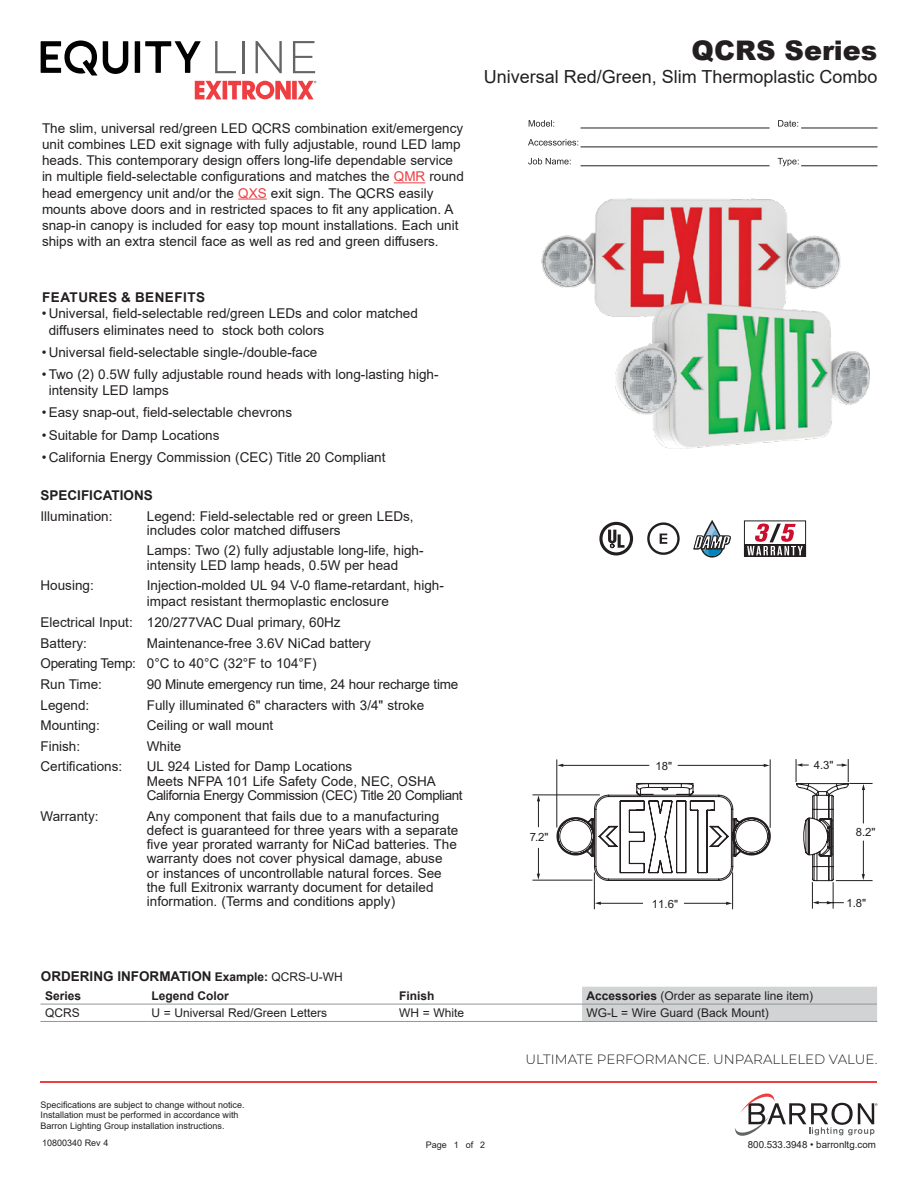
<style>
.page{position:relative;width:918px;height:1188px;background:#fff}
.page>*{position:absolute;margin:0;border:0;box-sizing:border-box;transform-origin:0 0}
.t1{font:900 27px "Arial";color:#231f20}
.t2{font:18px "Arial";color:#231f20}
.t3{font:13.5px/16.2px "Arial";color:#231f20}
.t4{font:700 13.5px "Arial";color:#231f20}
.t5{font:13.5px "Arial";letter-spacing:-.02em;color:#231f20}
.t6{font:300 13.5px "Montserrat";color:#231f20}
.t7{font:700 13.5px "Arial";letter-spacing:.035em;color:#231f20}
.t8{font:12px "Arial";color:#231f20}
.t9{font:700 12px "Arial";color:#231f20}
.t10{font:11.4px "Arial";color:#231f20}
.t11{font:9.75px "Arial";color:#231f20}
.t12{font:9px/10.8px "Arial";color:#231f20}
.s1{color:#ef3e42}
.s2{font-size:12px}
.s3{font-weight:400;font-size:12px}
.s4{font-weight:700}
</style>
<div class="page">
<hr style="left:40px;top:1081px;width:838px;height:2px;background:#ef3e42">
<svg style="left:735px;top:1093px;width:143px;height:43px"></svg>
<svg style="left:778px;top:158px;width:21px;height:8px"></svg>
<svg style="left:528px;top:158px;width:43px;height:6px"></svg>
<svg style="left:528px;top:139px;width:50px;height:7px"></svg>
<svg style="left:778px;top:120px;width:20px;height:7px"></svg>
<svg style="left:529px;top:120px;width:25px;height:7px"></svg>
<hr style="left:581px;top:128px;width:189px;height:1px;background:#231f20">
<hr style="left:581px;top:147px;width:297px;height:1px;background:#231f20">
<hr style="left:581px;top:166px;width:189px;height:1px;background:#231f20">
<hr style="left:801px;top:128px;width:77px;height:1px;background:#231f20">
<hr style="left:801px;top:166px;width:77px;height:1px;background:#231f20">
<svg style="left:195px;top:81px;width:121px;height:18px"></svg>
<svg style="left:215px;top:41px;width:21px;height:32px"></svg>
<hr style="left:242px;top:41px;width:2px;height:32px;background:#636466">
<svg style="left:256px;top:41px;width:26px;height:32px"></svg>
<svg style="left:293px;top:41px;width:22px;height:32px"></svg>
<svg style="left:41px;top:41px;width:56px;height:35px"></svg>
<svg style="left:103px;top:41px;width:25px;height:33px"></svg>
<div style="left:135px;top:41px;width:5px;height:32px;background:#010101"></div>
<svg style="left:145px;top:41px;width:56px;height:32px"></svg>
<hr style="left:394px;top:182px;width:31px;height:1px;background:#ef3e42">
<svg style="left:238px;top:199px;width:29px;height:1px"></svg>
<svg style="left:556px;top:783px;width:215px;height:98px"></svg>
<svg style="left:537px;top:848px;width:3px;height:32px"></svg>
<hr style="left:532px;top:880px;width:60px;height:1px;background:#231f20">
<svg style="left:537px;top:796px;width:3px;height:31px"></svg>
<hr style="left:532px;top:795px;width:68px;height:1px;background:#231f20">
<hr style="left:562px;top:765px;width:87px;height:1px;background:#231f20">
<svg style="left:558px;top:764px;width:5px;height:3px"></svg>
<hr style="left:557px;top:759px;width:1px;height:68px;background:#231f20">
<hr style="left:678px;top:765px;width:87px;height:1px;background:#231f20">
<svg style="left:764px;top:764px;width:6px;height:3px"></svg>
<hr style="left:770px;top:759px;width:1px;height:69px;background:#231f20">
<hr style="left:600px;top:903px;width:43px;height:1px;background:#231f20">
<svg style="left:595px;top:902px;width:6px;height:3px"></svg>
<hr style="left:594px;top:872px;width:1px;height:37px;background:#231f20">
<hr style="left:684px;top:903px;width:43px;height:1px;background:#231f20">
<svg style="left:726px;top:902px;width:6px;height:3px"></svg>
<hr style="left:732px;top:872px;width:1px;height:37px;background:#231f20">
<svg style="left:796px;top:759px;width:77px;height:150px"></svg>
<div style="left:582px;top:987px;width:295px;height:34px;background:#d1d3d4"></div>
<hr style="left:40px;top:1004px;width:107px;height:1px;background:#939598">
<hr style="left:147px;top:1004px;width:248px;height:1px;background:#939598">
<hr style="left:395px;top:1004px;width:187px;height:1px;background:#939598">
<hr style="left:582px;top:1004px;width:295px;height:1px;background:#939598">
<hr style="left:40px;top:1021px;width:107px;height:1px;background:#939598">
<hr style="left:147px;top:1021px;width:248px;height:1px;background:#939598">
<hr style="left:395px;top:1021px;width:187px;height:1px;background:#939598">
<hr style="left:582px;top:1021px;width:295px;height:1px;background:#939598">
<img style="left:541px;top:198px;width:329px;height:251px">
<svg style="left:599px;top:522px;width:34px;height:34px"></svg>
<div style="left:744px;top:544px;width:62px;height:12px;background:#231f20"></div>
<div style="left:744px;top:520px;width:62px;height:37px;border:1px solid #231f20"></div>
<svg style="left:747px;top:524px;width:56px;height:31px"></svg>
<svg style="left:647px;top:522px;width:33px;height:33px"></svg>
<svg style="left:694px;top:520px;width:36px;height:38px"></svg>
<p class="t3" style="left:42px;top:120px;width:423px">The slim, universal red/green LED QCRS combination exit/emergency unit combines LED exit signage with fully adjustable, round LED lamp heads. This contemporary design offers long-life dependable service in multiple field-selectable configurations and matches the <span class="s1">QMR</span> round head emergency unit and/or the <span class="s1">QXS</span> exit sign. The QCRS easily mounts above doors and in restricted spaces to fit any application. A snap-in canopy is included for easy top mount installations. Each unit ships with an extra stencil face as well as red and green diffusers.</p>
<p class="t7" style="left:42px;top:288px;width:164px">FEATURES &amp; BENEFITS</p>
<p class="t3" style="left:49px;top:306px;width:371px;text-indent:-7px">• Universal, field-selectable red/green LEDs and color matched diffusers eliminates need to stock both colors</p>
<p class="t3" style="left:42px;top:344px;width:277px">• Universal field-selectable single-/double-face</p>
<p class="t3" style="left:49px;top:366px;width:391px;text-indent:-7px">•Two (2) 0.5W fully adjustable round heads with long-lasting high&shy;intensity LED lamps</p>
<p class="t3" style="left:42px;top:405px;width:252px">•Easy snap-out, field-selectable chevrons</p>
<p class="t3" style="left:42px;top:427px;width:179px">•Suitable for Damp Locations</p>
<p class="t3" style="left:42px;top:449px;width:345px">• California Energy Commission (CEC) Title 20 Compliant</p>
<p class="t4" style="left:40px;top:486px;width:114px">SPECIFICATIONS</p>
<p class="t3" style="left:40px;top:508px;width:74px">Illumination:</p>
<p class="t3" style="left:147px;top:509px;width:268px;line-height:14.2px">Legend: Field-selectable red or green LEDs, includes color matched diffusers</p>
<p class="t3" style="left:147px;top:543px;width:278px;line-height:14.2px">Lamps: Two (2) fully adjustable long-life, high&shy;intensity LED lamp heads, 0.5W per head</p>
<p class="t3" style="left:40px;top:577px;width:55px">Housing:</p>
<p class="t3" style="left:147px;top:577px;width:299px">Injection-molded UL 94 V-0 flame-retardant, high&shy;impact resistant thermoplastic enclosure</p>
<p class="t3" style="left:40px;top:612px;width:302px;line-height:20.7px">Electrical Input: 120/277VAC Dual primary, 60Hz<br>Battery:</p>
<p class="t3" style="left:40px;top:633px;width:332px;line-height:20.7px;text-indent:106px">Maintenance-free 3.6V NiCad battery<br>Operating Temp: 0°C to 40°C (32°F to 104°F)<br>Run Time:</p>
<p class="t5" style="left:147px;top:675px;width:313px">90 Minute emergency run time, 24 hour recharge time</p>
<p class="t3" style="left:40px;top:697px;width:50px">Legend:</p>
<p class="t3" style="left:147px;top:697px;width:279px">Fully illuminated 6" characters with 3/4" stroke</p>
<p class="t3" style="left:40px;top:717px;width:61px">Mounting:</p>
<p class="t3" style="left:147px;top:717px;width:128px">Ceiling or wall mount</p>
<p class="t3" style="left:40px;top:738px;width:41px">Finish:</p>
<p class="t3" style="left:147px;top:738px;width:36px">White</p>
<p class="t3" style="left:40px;top:759px;width:83px">Certifications:</p>
<p class="t3" style="left:147px;top:759px;width:317px;line-height:14.2px">UL 924 Listed for Damp Locations<br>Meets NFPA 101 Life Safety Code, NEC, OSHA<br>California Energy Commission (CEC) Title 20 Compliant</p>
<p class="t3" style="left:40px;top:808px;width:60px">Warranty:</p>
<p class="t3" style="left:147px;top:809px;width:313px;line-height:14.2px">Any component that fails due to a manufacturing defect is guaranteed for three years with a separate five year prorated warranty for NiCad batteries. The warranty does not cover physical damage, abuse<br>or instances of uncontrollable natural forces. See the full Exitronix warranty document for detailed information. (Terms and conditions apply)</p>
<h1 class="t1" style="left:692px;top:31px;width:187px">QCRS Series</h1>
<h2 class="t2" style="left:484px;top:65px;width:395px">Universal Red/Green, Slim Thermoplastic Combo</h2>
<p class="t10" style="left:530px;top:829px;width:20px">7.2"</p>
<p class="t10" style="left:656px;top:758px;width:18px">18"</p>
<p class="t10" style="left:814px;top:758px;width:21px">4.3"</p>
<p class="t10" style="left:856px;top:824px;width:21px">8.2"</p>
<p class="t10" style="left:652px;top:896px;width:28px">11.6"</p>
<p class="t10" style="left:846px;top:895px;width:21px">1.8"</p>
<p class="t4" style="left:41px;top:967px;width:304px">ORDERING INFORMATION <span class="s2">Example:</span> <span class="s3">QCRS-U-WH</span></p>
<p class="t9" style="left:45px;top:987px;width:38px">Series</p>
<p class="t9" style="left:151px;top:987px;width:79px">Legend Color</p>
<p class="t9" style="left:399px;top:987px;width:37px">Finish</p>
<p class="t8" style="left:586px;top:987px;width:228px"><span class="s4">Accessories</span> (Order as separate line item)</p>
<p class="t8" style="left:45px;top:1005px;width:36px">QCRS</p>
<p class="t8" style="left:151px;top:1005px;width:177px">U = Universal Red/Green Letters</p>
<p class="t8" style="left:399px;top:1005px;width:67px">WH = White</p>
<p class="t8" style="left:586px;top:1005px;width:184px">WG-L = Wire Guard (Back Mount)</p>
<p class="t12" style="left:40px;top:1099px;width:206px">Specifications are subject to change without notice.<br>Installation must be performed in accordance with<br>Barron Lighting Group installation instructions.</p>
<p class="t12" style="left:42px;top:1137px;width:68px">10800340 Rev 4</p>
<p class="t6" style="left:526px;top:1050px;width:353px">ULTIMATE PERFORMANCE. UNPARALLELED VALUE.</p>
<p class="t12" style="left:426px;top:1139px;width:61px">Page 1 of 2</p>
<p class="t11" style="left:748px;top:1138px;width:130px">800.533.3948 • barronltg.com</p>
</div>
